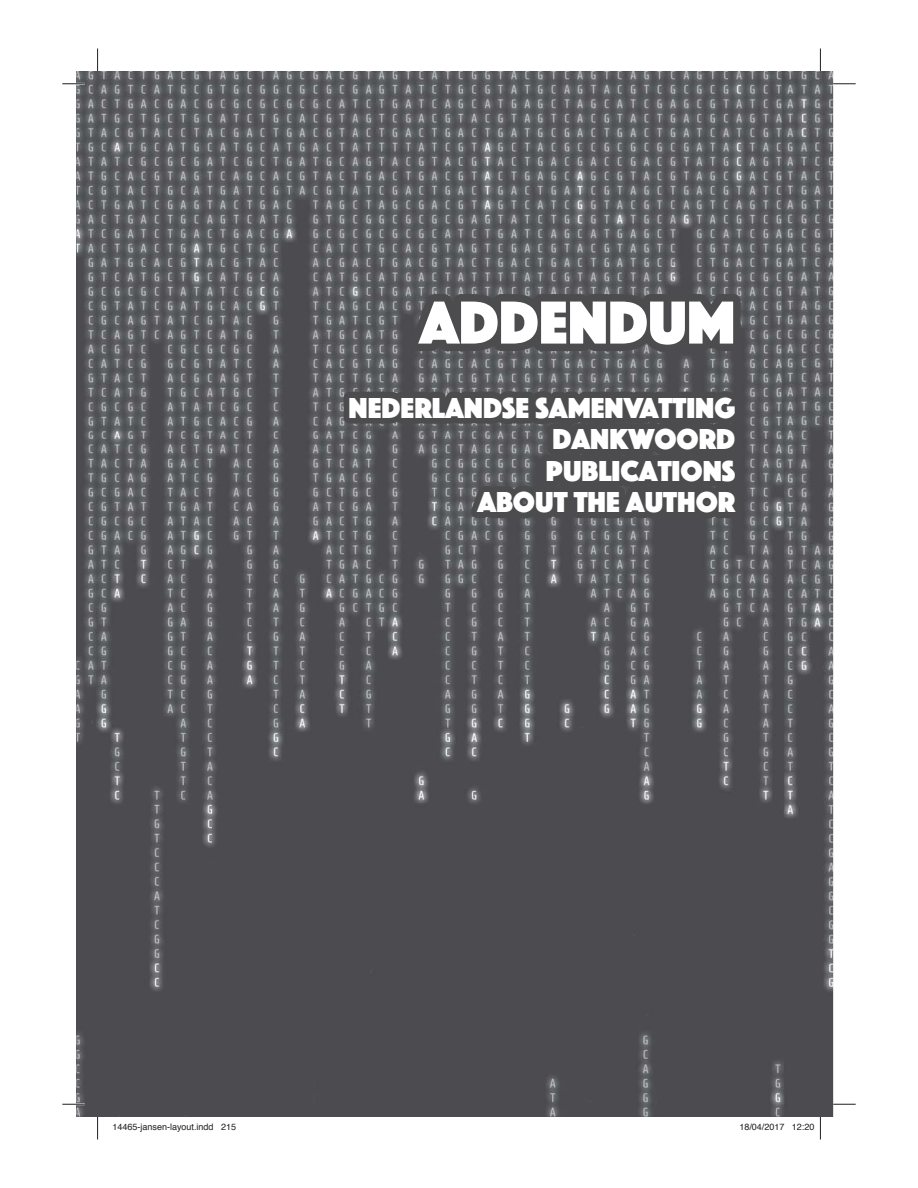
<style>
.page{position:relative;width:918px;height:1188px;background:#fff}
.page>*{position:absolute;margin:0;border:0;box-sizing:border-box;transform-origin:0 0}
.t1{font:63px "Phosphate Solid";color:#fff}
.t2{font:30px/31.5px "Phosphate Solid";color:#fff;text-align:right}
.t3{font:9px "Helvetica";color:#231f20}
</style>
<div class="page">
<img style="left:76px;top:71px;width:757px;height:1046px">
<svg style="left:338px;top:280px;width:418px;height:248px;background:#56565a"></svg>
<hr style="left:62px;top:83px;width:23px;height:2px;background:#fff">
<hr style="left:62px;top:1103px;width:23px;height:2px;background:#fff">
<svg style="left:62px;top:84px;width:23px;height:1px"></svg>
<svg style="left:833px;top:84px;width:23px;height:1px"></svg>
<svg style="left:62px;top:1104px;width:23px;height:1px"></svg>
<svg style="left:833px;top:1104px;width:23px;height:1px"></svg>
<svg style="left:97px;top:49px;width:1px;height:22px"></svg>
<svg style="left:97px;top:1117px;width:1px;height:22px"></svg>
<svg style="left:820px;top:49px;width:1px;height:22px"></svg>
<svg style="left:819px;top:1117px;width:2px;height:22px"></svg>
<h1 class="t1" style="left:419px;top:284px;width:317px">ADDENDUM</h1>
<p class="t2" style="left:349px;top:392px;width:388px">NEDERLANDSE SAMENVATTING<br>DANKWOORD<br>PUBLICATIONS<br>ABOUT THE AUTHOR</p>
<p class="t3" style="left:113px;top:1124px;width:125px">14465-jansen-layout.indd 215</p>
<p class="t3" style="left:739px;top:1124px;width:77px">18/04/2017 12:20</p>
</div>
